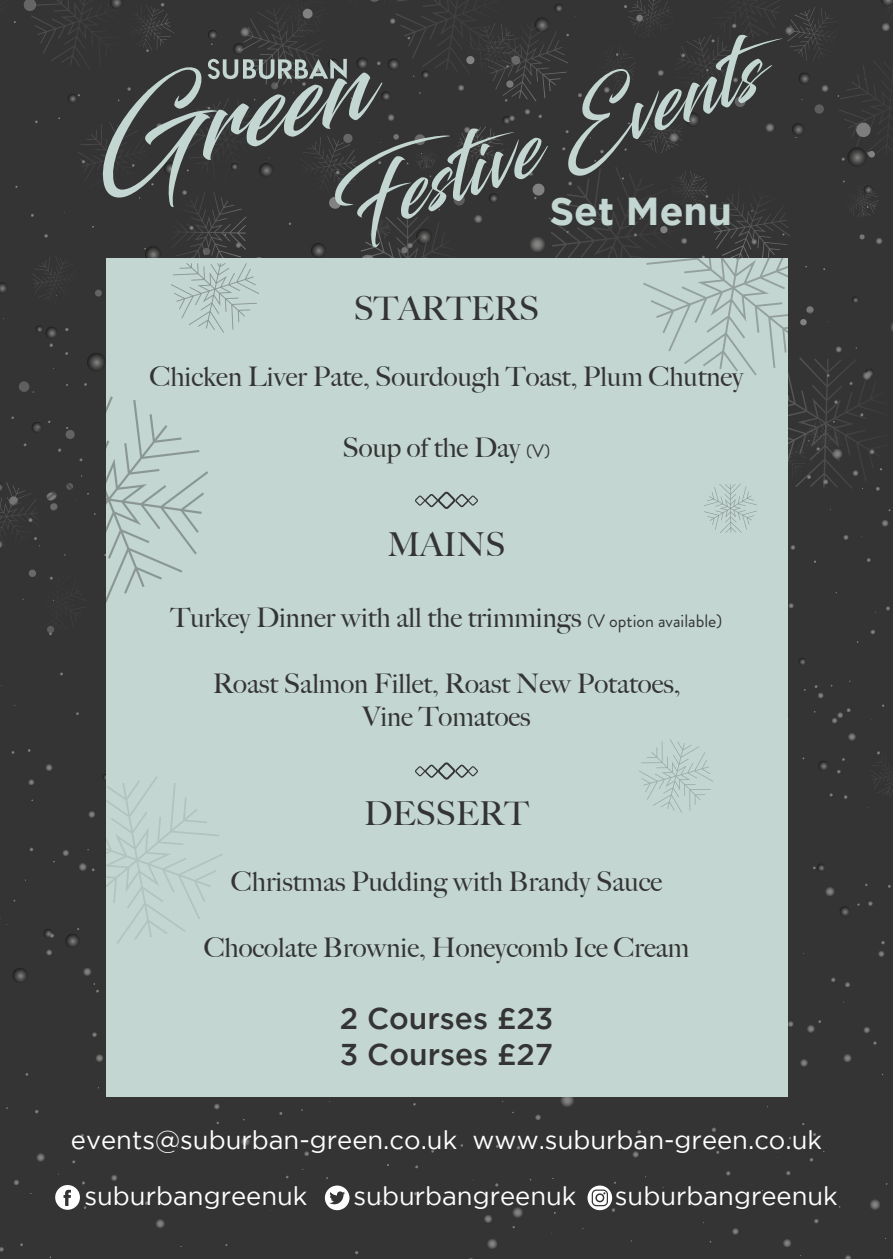
<style>
.page{position:relative;width:893px;height:1259px;background:#333433}
.page>*{position:absolute;margin:0;border:0;box-sizing:border-box;transform-origin:0 0}
.t1{font:700 39px "Gotham";color:#c3d6d1}
.t2{font:500 33px "Big Caslon";color:#333433}
.t3{font:500 30px/36px "Gotham";color:#333433}
.t4{font:500 27px/33px "Big Caslon";color:#333433;text-align:center}
.t5{font:25.5px "Gotham";color:#fff}
.s1{font-family:"Brandon Grotesque";font-weight:400;font-size:18px}
</style>
<div class="page">
<svg style="left:13px;top:968px;width:13px;height:13px"></svg>
<svg style="left:818px;top:761px;width:10px;height:9px"></svg>
<svg style="left:799px;top:658px;width:6px;height:7px"></svg>
<svg style="left:0;top:282px;width:6px;height:10px"></svg>
<svg style="left:847px;top:147px;width:20px;height:20px"></svg>
<svg style="left:383px;top:91px;width:7px;height:9px"></svg>
<svg style="left:88px;top:811px;width:7px;height:7px"></svg>
<svg style="left:845px;top:1255px;width:6px;height:4px"></svg>
<svg style="left:783px;top:1239px;width:8px;height:8px"></svg>
<svg style="left:711px;top:1127px;width:5px;height:5px"></svg>
<svg style="left:241px;top:1137px;width:9px;height:9px"></svg>
<svg style="left:560px;top:1097px;width:14px;height:10px"></svg>
<svg style="left:111px;top:1175px;width:6px;height:6px"></svg>
<svg style="left:92px;top:1032px;width:5px;height:5px"></svg>
<svg style="left:786px;top:1171px;width:5px;height:4px"></svg>
<svg style="left:870px;top:630px;width:5px;height:4px"></svg>
<svg style="left:65px;top:928px;width:14px;height:18px"></svg>
<svg style="left:848px;top:733px;width:8px;height:8px"></svg>
<svg style="left:787px;top:1020px;width:7px;height:7px"></svg>
<svg style="left:0;top:1247px;width:4px;height:5px"></svg>
<svg style="left:46px;top:949px;width:6px;height:6px"></svg>
<svg style="left:13px;top:1180px;width:6px;height:5px"></svg>
<svg style="left:512px;top:1207px;width:11px;height:11px"></svg>
<svg style="left:535px;top:1114px;width:6px;height:6px"></svg>
<svg style="left:807px;top:1020px;width:14px;height:13px"></svg>
<svg style="left:840px;top:903px;width:20px;height:13px"></svg>
<svg style="left:864px;top:1027px;width:6px;height:6px"></svg>
<svg style="left:44px;top:929px;width:10px;height:9px"></svg>
<svg style="left:83px;top:968px;width:8px;height:8px"></svg>
<svg style="left:487px;top:1239px;width:10px;height:10px"></svg>
<svg style="left:814px;top:685px;width:10px;height:13px"></svg>
<svg style="left:637px;top:1130px;width:4px;height:4px"></svg>
<svg style="left:844px;top:795px;width:4px;height:4px"></svg>
<svg style="left:814px;top:1219px;width:5px;height:4px"></svg>
<svg style="left:45px;top:764px;width:8px;height:7px"></svg>
<svg style="left:304px;top:1151px;width:5px;height:5px"></svg>
<svg style="left:214px;top:1104px;width:6px;height:5px"></svg>
<svg style="left:809px;top:1158px;width:5px;height:3px"></svg>
<svg style="left:825px;top:887px;width:10px;height:9px"></svg>
<svg style="left:36px;top:1153px;width:9px;height:9px"></svg>
<svg style="left:837px;top:770px;width:4px;height:3px"></svg>
<svg style="left:870px;top:1199px;width:10px;height:11px"></svg>
<svg style="left:62px;top:850px;width:7px;height:6px"></svg>
<svg style="left:28px;top:779px;width:6px;height:6px"></svg>
<svg style="left:79px;top:863px;width:16px;height:8px"></svg>
<svg style="left:873px;top:1041px;width:4px;height:4px"></svg>
<svg style="left:96px;top:1054px;width:7px;height:8px"></svg>
<svg style="left:829px;top:793px;width:4px;height:4px"></svg>
<svg style="left:843px;top:1054px;width:9px;height:8px"></svg>
<svg style="left:868px;top:901px;width:5px;height:5px"></svg>
<svg style="left:813px;top:864px;width:11px;height:7px"></svg>
<svg style="left:800px;top:1059px;width:8px;height:8px"></svg>
<svg style="left:878px;top:941px;width:7px;height:16px"></svg>
<svg style="left:156px;top:1219px;width:9px;height:9px"></svg>
<svg style="left:732px;top:1228px;width:7px;height:7px"></svg>
<svg style="left:93px;top:983px;width:6px;height:10px"></svg>
<svg style="left:484px;top:1215px;width:8px;height:8px"></svg>
<svg style="left:787px;top:602px;width:7px;height:6px"></svg>
<svg style="left:845px;top:982px;width:5px;height:5px"></svg>
<svg style="left:831px;top:977px;width:5px;height:5px"></svg>
<svg style="left:886px;top:606px;width:4px;height:5px"></svg>
<svg style="left:632px;top:1151px;width:7px;height:7px"></svg>
<svg style="left:145px;top:1201px;width:4px;height:4px"></svg>
<svg style="left:29px;top:847px;width:5px;height:4px"></svg>
<svg style="left:832px;top:708px;width:19px;height:15px"></svg>
<svg style="left:726px;top:1171px;width:5px;height:4px"></svg>
<svg style="left:881px;top:0;width:12px;height:5px"></svg>
<svg style="left:873px;top:751px;width:20px;height:45px"></svg>
<svg style="left:785px;top:7px;width:105px;height:154px"></svg>
<div style="left:856px;top:123px;width:15px;height:14px;background:#7d7d7d;border-radius:50%"></div>
<div style="left:19px;top:381px;width:10px;height:11px;background:#474847;border-radius:50%"></div>
<div style="left:106px;top:258px;width:681px;height:839px;background:#c3d6d1"></div>
<svg style="left:0;top:382px;width:208px;height:293px"></svg>
<svg style="left:639px;top:739px;width:74px;height:74px"></svg>
<svg style="left:656px;top:171px;width:237px;height:390px"></svg>
<svg style="left:103px;top:774px;width:120px;height:170px"></svg>
<div style="left:325px;top:1185px;width:24px;height:25px;background:#fff;border-radius:50%"></div>
<svg style="left:329px;top:1191px;width:16px;height:13px"></svg>
<svg style="left:587px;top:1185px;width:25px;height:25px"></svg>
<svg style="left:592px;top:1181px;width:24px;height:31px"></svg>
<div style="left:55px;top:1185px;width:25px;height:24px;background:#fff;border-radius:50%"></div>
<svg style="left:64px;top:1189px;width:7px;height:17px"></svg>
<svg style="left:388px;top:0;width:68px;height:78px"></svg>
<svg style="left:24px;top:0;width:359px;height:370px"></svg>
<svg style="left:329px;top:113px;width:127px;height:202px"></svg>
<svg style="left:456px;top:0;width:229px;height:311px"></svg>
<svg style="left:652px;top:0;width:131px;height:143px"></svg>
<svg style="left:415px;top:491px;width:63px;height:18px"></svg>
<svg style="left:415px;top:762px;width:63px;height:18px"></svg>
<h1 class="t1" style="left:549px;top:189px;width:184px">Set Menu</h1>
<p class="t2" style="left:354px;top:281px;width:187px">STARTERS</p>
<p class="t4" style="left:149px;top:359px;width:596px">Chicken Liver Pate, Sourdough Toast, Plum Chutney</p>
<p class="t4" style="left:343px;top:430px;width:209px">Soup of the Day <span class="s1">(V)</span></p>
<p class="t2" style="left:387px;top:517px;width:119px">MAINS</p>
<p class="t4" style="left:171px;top:600px;width:553px">Turkey Dinner with all the trimmings <span class="s1">(V option available)</span></p>
<p class="t4" style="left:213px;top:666px;width:469px">Roast Salmon Fillet, Roast New Potatoes,<br>Vine Tomatoes</p>
<p class="t2" style="left:364px;top:786px;width:166px">DESSERT</p>
<p class="t4" style="left:231px;top:864px;width:433px">Christmas Pudding with Brandy Sauce</p>
<p class="t4" style="left:204px;top:930px;width:487px">Chocolate Brownie, Honeycomb Ice Cream</p>
<p class="t3" style="left:340px;top:1000px;width:215px">2 Courses £23<br>3 Courses £27</p>
<p class="t5" style="left:71px;top:1126px;width:753px">events@suburban-green.co.uk www.suburban-green.co.uk</p>
<p class="t5" style="left:84px;top:1181px;width:224px">suburbangreenuk</p>
<p class="t5" style="left:353px;top:1181px;width:224px">suburbangreenuk</p>
<p class="t5" style="left:615px;top:1181px;width:224px">suburbangreenuk</p>
</div>
